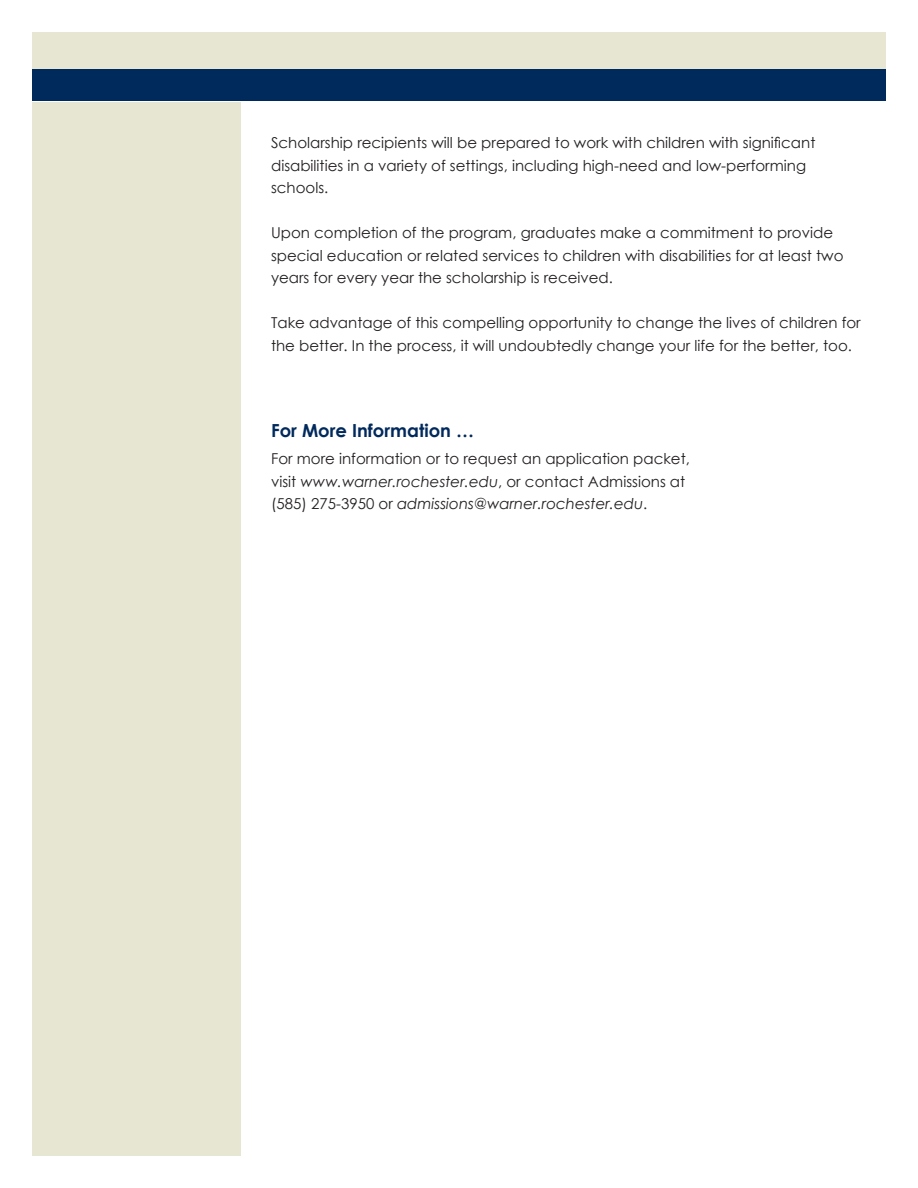
<style>
.page{position:relative;width:918px;height:1188px;background:#fff}
.page>*{position:absolute;margin:0;border:0;box-sizing:border-box;transform-origin:0 0}
.t1{font:700 18px "Century Gothic";color:#00295c}
.t2{font:15px/22.5px "Century Gothic";color:#231f20}
.t3{font:italic 15px "Century Gothic";color:#231f20}
.s1{font-style:italic}
.s2{font-style:normal}
</style>
<div class="page">
<div style="left:32px;top:68px;width:854px;height:33px;background:#00295c"></div>
<div style="left:32px;top:32px;width:854px;height:37px;background:#e7e6d3"></div>
<div style="left:32px;top:102px;width:209px;height:1054px;background:#e7e6d3"></div>
<p class="t2" style="left:271px;top:132px;width:546px">Scholarship recipients will be prepared to work with children with significant disabilities in a variety of settings, including high-need and low-performing schools.</p>
<p class="t2" style="left:271px;top:222px;width:574px">Upon completion of the program, graduates make a commitment to provide special education or related services to children with disabilities for at least two years for every year the scholarship is received.</p>
<p class="t2" style="left:271px;top:312px;width:591px">Take advantage of this compelling opportunity to change the lives of children for the better. In the process, it will undoubtedly change your life for the better, too.</p>
<p class="t1" style="left:271px;top:417px;width:205px">For More Information …</p>
<p class="t2" style="left:271px;top:447px;width:420px">For more information or to request an application packet,</p>
<p class="t2" style="left:271px;top:470px;width:416px">visit <span class="s1">www.warner.rochester.edu</span>, or contact Admissions at</p>
<p class="t3" style="left:271px;top:493px;width:378px"><span class="s2">(585) 275-3950 or</span> admissions@warner.rochester.edu<span class="s2">.</span></p>
</div>
